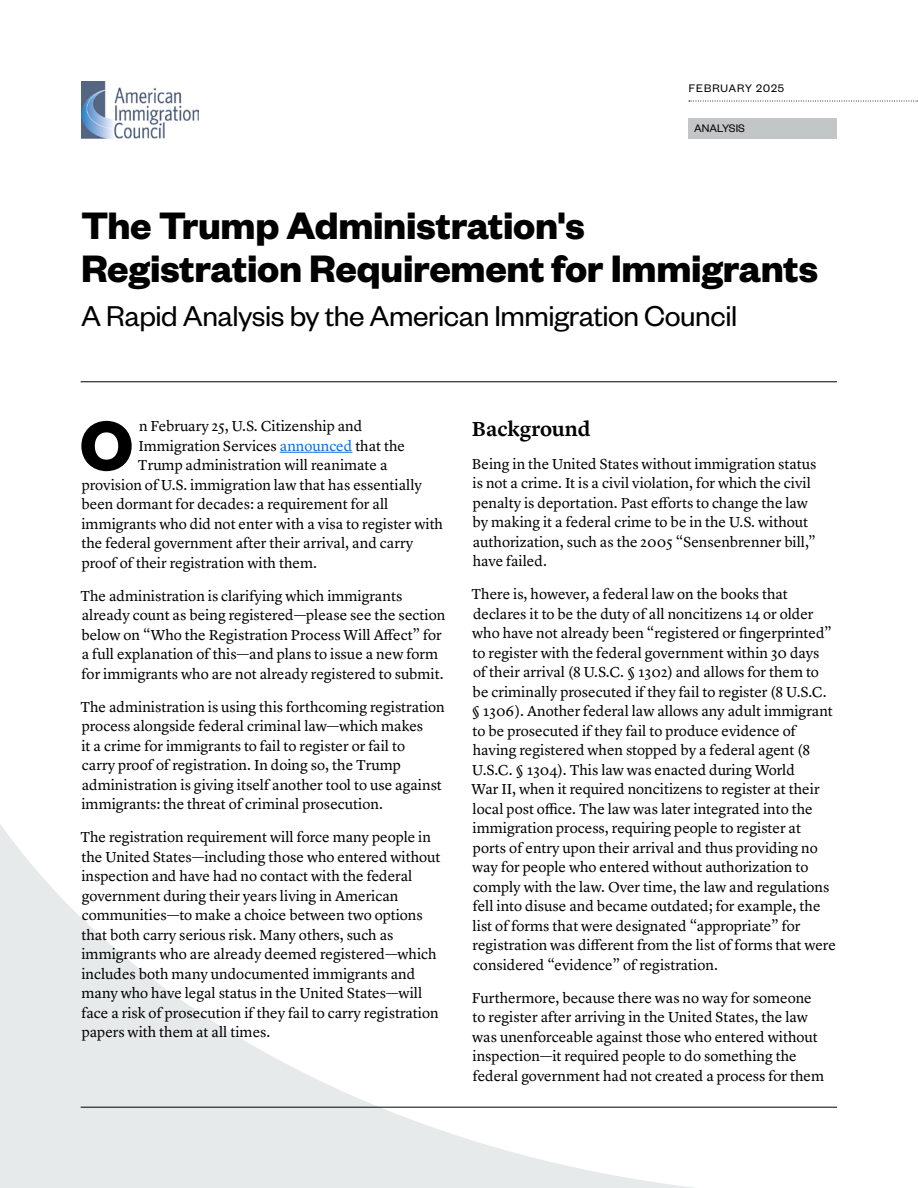
<style>
.page{position:relative;width:918px;height:1188px;background:#fff}
.page>*{position:absolute;margin:0;border:0;box-sizing:border-box;transform-origin:0 0}
.Body_First_with_Drop{font:700 76.95px "Founders Grotesk";color:#000}
.Number_-_48pt{font:700 42px/43.5px "Founders Grotesk";letter-spacing:-.01em;color:#000}
.Number_-_48pt-2{font:31.5px "Founders Grotesk";letter-spacing:-.015em;color:#000}
.Subhead_2{font:600 21px "Lyon Text";letter-spacing:-.005em;color:#000}
.Body_Text{font:15px/19.5px "Lyon Text";color:#000}
.Body_First_with_Drop-2{font:15px "Lyon Text";color:#000}
.Graphic_Title{font:12px "Founders Grotesk Text";letter-spacing:.025em;color:#000}
.Graphic_Label_White{font:12px "Founders Grotesk";color:#000}
.s1{color:#0d6be5}
</style>
<div class="page">
<svg style="left:0;top:824px;width:834px;height:364px"></svg>
<hr style="left:81px;top:1107px;width:756px;height:1px;background:#000">
<hr style="left:81px;top:382px;width:756px;height:1px;background:#000">
<svg style="left:689px;top:101px;width:229px;height:1px"></svg>
<div style="left:688px;top:118px;width:149px;height:20px;background:#c2c6c6"></div>
<img style="left:82px;top:81px;width:116px;height:57px">
<hr style="left:280px;top:452px;width:72px;height:1px;background:#0d6be5">
<p class="Graphic_Title" style="left:688px;top:80px;width:98px">FEBRUARY 2025</p>
<p class="Graphic_Label_White" style="left:694px;top:121px;width:52px">ANALYSIS</p>
<p class="Number_-_48pt" style="left:81px;top:202px;width:739px">The Trump Administration's<br>Registration Requirement for Immigrants</p>
<p class="Number_-_48pt-2" style="left:81px;top:297px;width:658px">A Rapid Analysis by the American Immigration Council</p>
<p class="Body_First_with_Drop" style="left:80px;top:397px;width:55px">O</p>
<p class="Body_First_with_Drop-2" style="left:139px;top:415px;width:225px">n February 25, U.S. Citizenship and</p>
<p class="Body_First_with_Drop-2" style="left:138px;top:434px;width:268px">Immigration Services <span class="s1">announced</span> that the</p>
<p class="Body_First_with_Drop-2" style="left:138px;top:454px;width:251px">Trump administration will reanimate a</p>
<p class="Body_First_with_Drop-2" style="left:82px;top:473px;width:342px">provision of U.S. immigration law that has essentially</p>
<p class="Body_First_with_Drop-2" style="left:82px;top:493px;width:308px">been dormant for decades: a requirement for all</p>
<p class="Body_First_with_Drop-2" style="left:81px;top:512px;width:363px">immigrants who did not enter with a visa to register with</p>
<p class="Body_First_with_Drop-2" style="left:81px;top:532px;width:333px">the federal government after their arrival, and carry</p>
<p class="Body_First_with_Drop-2" style="left:82px;top:551px;width:237px">proof of their registration with them.</p>
<p class="Body_Text" style="left:80px;top:585px;width:366px">The administration is clarifying which immigrants already count as being registered—please see the section below on “Who the Registration Process Will Affect” for a full explanation of this—and plans to issue a new form for immigrants who are not already registered to submit.</p>
<p class="Body_Text" style="left:80px;top:696px;width:366px">The administration is using this forthcoming registration process alongside federal criminal law—which makes<br>it a crime for immigrants to fail to register or fail to<br>carry proof of registration. In doing so, the Trump administration is giving itself another tool to use against immigrants: the threat of criminal prosecution.</p>
<p class="Body_Text" style="left:80px;top:826px;width:362px">The registration requirement will force many people in the United States—including those who entered without inspection and have had no contact with the federal government during their years living in American communities—to make a choice between two options that both carry serious risk. Many others, such as immigrants who are already deemed registered—which includes both many undocumented immigrants and many who have legal status in the United States—will face a risk of prosecution if they fail to carry registration papers with them at all times.</p>
<p class="Subhead_2" style="left:472px;top:413px;width:120px">Background</p>
<p class="Body_Text" style="left:472px;top:453px;width:346px">Being in the United States without immigration status is not a crime. It is a civil violation, for which the civil penalty is deportation. Past efforts to change the law by making it a federal crime to be in the U.S. without authorization, such as the 2005 “Sensenbrenner bill,” have failed.</p>
<p class="Body_Text" style="left:472px;top:583px;width:366px">There is, however, a federal law on the books that declares it to be the duty of all noncitizens 14 or older who have not already been “registered or fingerprinted” to register with the federal government within 30 days<br>of their arrival (8 U.S.C. § 1302) and allows for them to be criminally prosecuted if they fail to register (8 U.S.C. § 1306). Another federal law allows any adult immigrant to be prosecuted if they fail to produce evidence of having registered when stopped by a federal agent (8<br>U.S.C. § 1304). This law was enacted during World<br>War II, when it required noncitizens to register at their local post office. The law was later integrated into the immigration process, requiring people to register at ports of entry upon their arrival and thus providing no way for people who entered without authorization to comply with the law. Over time, the law and regulations fell into disuse and became outdated; for example, the list of forms that were designated “appropriate” for registration was different from the list of forms that were considered “evidence” of registration.</p>
<p class="Body_Text" style="left:472px;top:987px;width:354px">Furthermore, because there was no way for someone to register after arriving in the United States, the law was unenforceable against those who entered without inspection—it required people to do something the federal government had not created a process for them</p>
</div>
